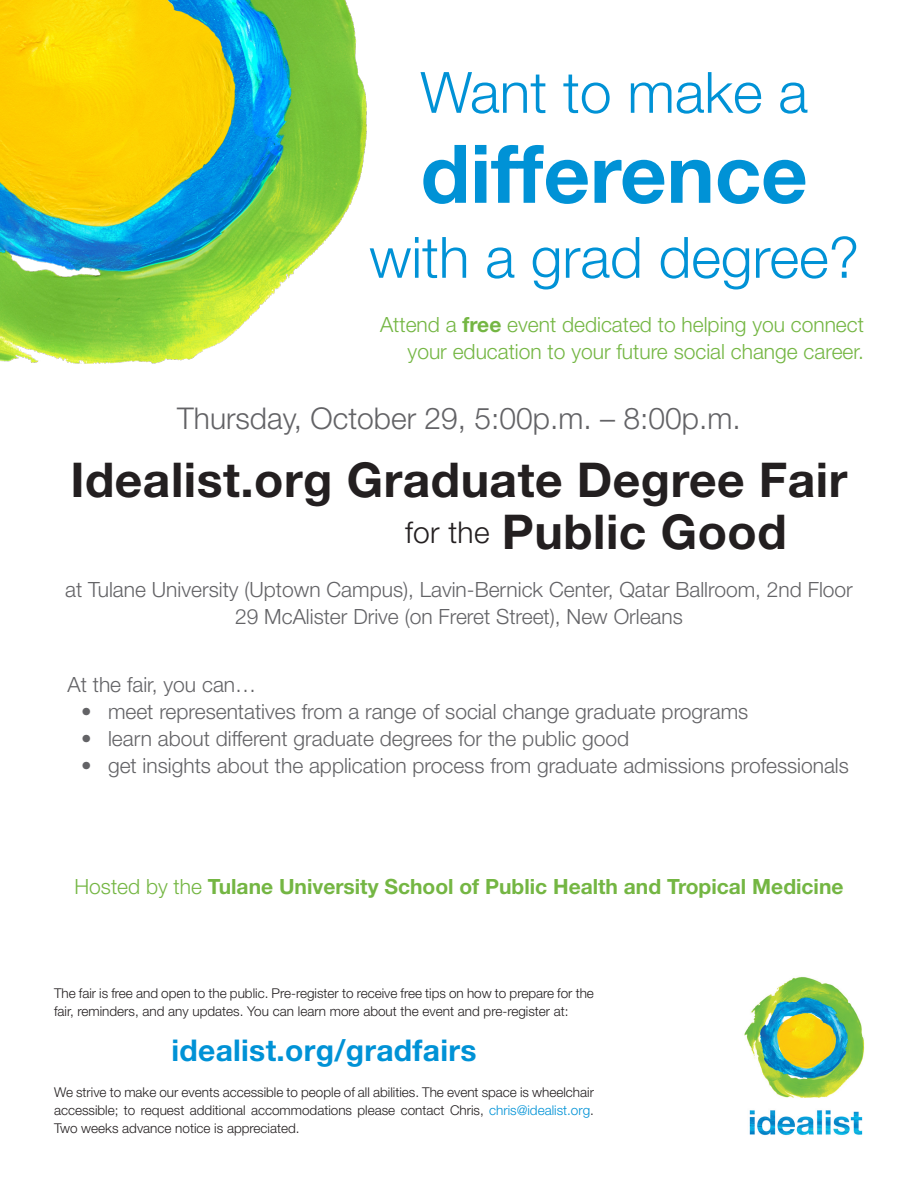
<style>
.page{position:relative;width:918px;height:1188px;background:#fff}
.page>*{position:absolute;margin:0;border:0;box-sizing:border-box;transform-origin:0 0}
.t1{font:700 81px "Helvetica Neue";color:#0092d6}
.t2{font:300 57px "Helvetica Neue";color:#0092d6}
.t3{font:700 48px "Helvetica Neue";letter-spacing:.01em;color:#231f20}
.t4{font:300 30px "Helvetica Neue";color:#636366}
.t5{font:700 30px "Helvetica Neue";letter-spacing:.01em;color:#0092d6}
.t6{font:300 21px/27px "Helvetica Neue";color:#636366;text-align:center}
.t7{font:300 21px/27px "Helvetica Neue";color:#74b643;text-align:right}
.t8{font:700 21px "Helvetica Neue";color:#74b643}
.t9{font:300 13.5px/18px "Helvetica Neue";color:#231f20}
.s1{font-weight:700}
.s2{font-weight:300;font-size:30px}
.s3{font-weight:300}
.s4{color:#0092d6}
</style>
<div class="page">
<img style="left:0;top:0;width:366px;height:363px">
<img style="left:744px;top:976px;width:121px;height:160px">
<p class="t2" style="left:421px;top:58px;width:389px">Want to make a</p>
<p class="t1" style="left:421px;top:124px;width:388px">difference</p>
<p class="t2" style="left:369px;top:223px;width:492px">with a grad degree?</p>
<p class="t7" style="left:380px;top:311px;width:485px">Attend a <span class="s1">free</span> event dedicated to helping you connect your education to your future social change career.</p>
<p class="t4" style="left:177px;top:400px;width:565px">Thursday, October 29, 5:00p.m. – 8:00p.m.</p>
<p class="t3" style="left:71px;top:450px;width:778px">Idealist.org Graduate Degree Fair</p>
<p class="t3" style="left:405px;top:502px;width:383px"><span class="s2">for the</span> Public Good</p>
<p class="t6" style="left:65px;top:576px;width:789px">at Tulane University (Uptown Campus), Lavin-Bernick Center, Qatar Ballroom, 2nd Floor<br>29 McAlister Drive (on Freret Street), New Orleans</p>
<p class="t6" style="left:68px;top:670px;width:190px">At the fair, you can…</p>
<p class="t6" style="left:81px;top:697px;width:669px">• meet representatives from a range of social change graduate programs</p>
<p class="t6" style="left:81px;top:724px;width:550px">• learn about different graduate degrees for the public good</p>
<p class="t6" style="left:81px;top:751px;width:769px">• get insights about the application process from graduate admissions professionals</p>
<p class="t8" style="left:74px;top:874px;width:771px"><span class="s3">Hosted by the</span> Tulane University School of Public Health and Tropical Medicine</p>
<p class="t9" style="left:54px;top:984px;width:541px">The fair is free and open to the public. Pre-register to receive free tips on how to prepare for the fair, reminders, and any updates. You can learn more about the event and pre-register at:</p>
<p class="t5" style="left:171px;top:1032px;width:307px">idealist.org/gradfairs</p>
<p class="t9" style="left:54px;top:1083px;width:541px;text-align:justify">We strive to make our events accessible to people of all abilities. The event space is wheelchair accessible; to request additional accommodations please contact Chris, <span class="s4">chris@idealist.org</span>.<br>Two weeks advance notice is appreciated.</p>
</div>
